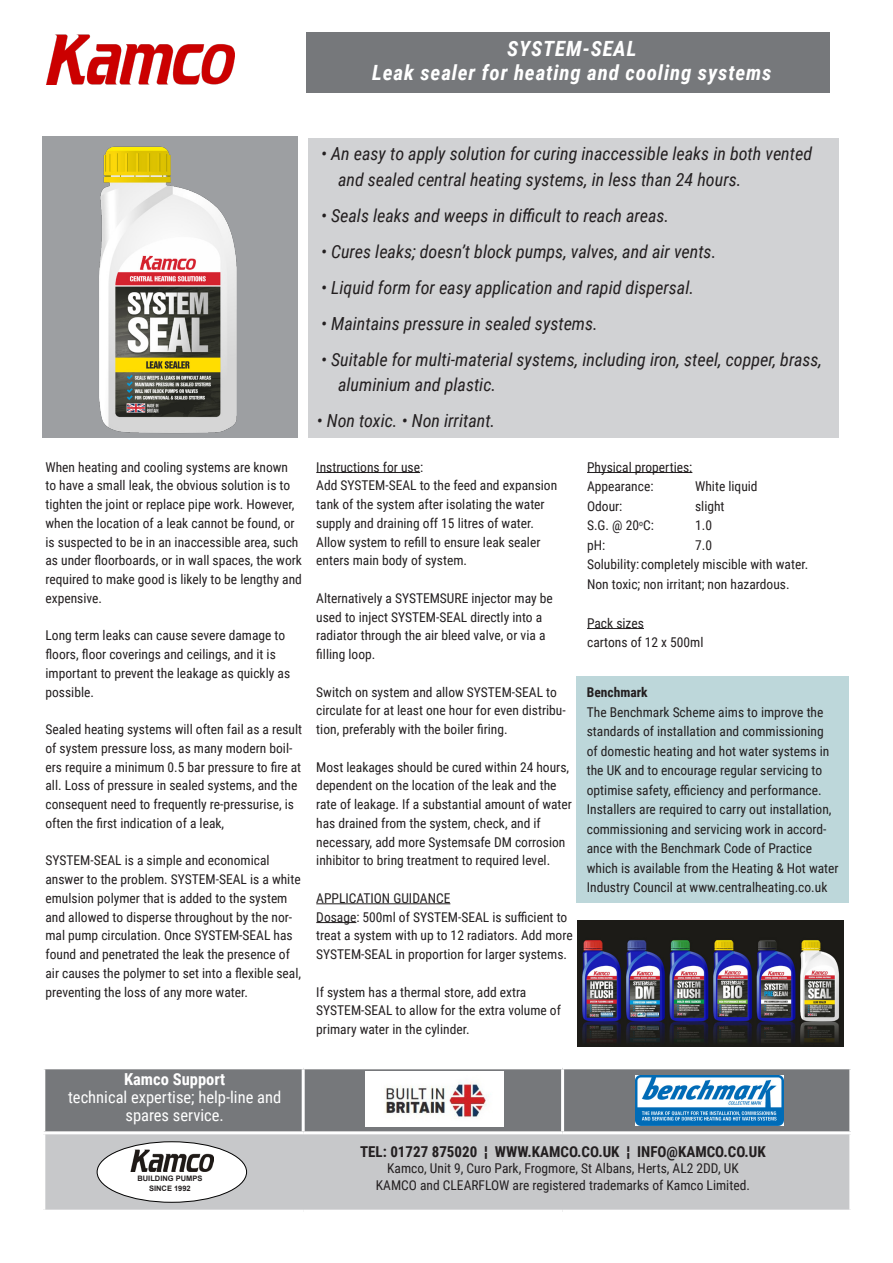
<style>
.page{position:relative;width:893px;height:1263px;background:#fff}
.page>*{position:absolute;margin:0;border:0;box-sizing:border-box;transform-origin:0 0}
.t1{font:italic 700 21px "Roboto Condensed";letter-spacing:.04em;color:#fff}
.t2{font:italic 18px/25.5px "Roboto Condensed";color:#231f20}
.t3{font:16.5px/18px "Roboto Condensed";color:#fff;text-align:center}
.t4{font:700 16.5px "Roboto Condensed";color:#fff}
.t5{font:700 15px "Roboto Condensed";color:#231f20}
.t6{font:13.5px/18.8px "Roboto Condensed";color:#231f20}
.t7{font:700 13.5px "Roboto Condensed";color:#231f20}
.t8{font:700 7.5px "Arial";color:#231f20}
</style>
<div class="page">
<hr style="left:316px;top:472px;width:104px;height:1px;background:#231f20">
<hr style="left:316px;top:903px;width:134px;height:1px;background:#231f20">
<hr style="left:316px;top:922px;width:40px;height:1px;background:#231f20">
<hr style="left:587px;top:472px;width:105px;height:1px;background:#231f20">
<hr style="left:587px;top:628px;width:57px;height:1px;background:#231f20">
<div style="left:576px;top:676px;width:273px;height:226px;background:#bdd7da"></div>
<div style="left:42px;top:136px;width:256px;height:302px;background:#9d9fa2"></div>
<img style="left:46px;top:34px;width:189px;height:51px">
<div style="left:306px;top:32px;width:523px;height:61px;background:#76787b"></div>
<div style="left:45px;top:1069px;width:804px;height:62px;background:#76787b"></div>
<div style="left:44px;top:1133px;width:807px;height:78px;background:#c7c8ca"></div>
<hr style="left:302px;top:1069px;width:3px;height:62px;background:#fff">
<hr style="left:561px;top:1069px;width:3px;height:62px;background:#fff">
<hr style="left:42px;top:1131px;width:261px;height:3px;background:#fff">
<hr style="left:42px;top:1134px;width:3px;height:76px;background:#fff">
<hr style="left:303px;top:1131px;width:260px;height:3px;background:#fff">
<hr style="left:563px;top:1131px;width:289px;height:3px;background:#fff">
<hr style="left:849px;top:1134px;width:3px;height:76px;background:#fff">
<hr style="left:42px;top:1210px;width:261px;height:3px;background:#fff">
<hr style="left:303px;top:1210px;width:260px;height:3px;background:#fff">
<hr style="left:563px;top:1210px;width:289px;height:3px;background:#fff">
<div style="left:97px;top:1142px;width:150px;height:60px;background:#fff;border-radius:50%"></div>
<div style="left:97px;top:1141px;width:150px;height:61px;border:1px solid #000;border-radius:50%"></div>
<img style="left:131px;top:1149px;width:82px;height:22px">
<img style="left:365px;top:1072px;width:139px;height:54px">
<img style="left:99px;top:146px;width:138px;height:287px">
<img style="left:635px;top:1075px;width:148px;height:51px">
<img style="left:578px;top:921px;width:266px;height:126px">
<div style="left:308px;top:138px;width:531px;height:300px;background:#d1d2d4"></div>
<p class="t1" style="left:507px;top:34px;width:131px">SYSTEM-SEAL</p>
<p class="t1" style="left:372px;top:58px;width:401px">Leak sealer for heating and cooling systems</p>
<p class="t6" style="left:46px;top:457px;width:258px">When heating and cooling systems are known to have a small leak, the obvious solution is to tighten the joint or replace pipe work. However, when the location of a leak cannot be found, or is suspected to be in an inaccessible area, such as under floorboards, or in wall spaces, the work required to make good is likely to be lengthy and expensive.</p>
<p class="t6" style="left:46px;top:626px;width:246px">Long term leaks can cause severe damage to floors, floor coverings and ceilings, and it is important to prevent the leakage as quickly as possible.</p>
<p class="t6" style="left:46px;top:719px;width:258px">Sealed heating systems will often fail as a result of system pressure loss, as many modern boil&shy;ers require a minimum 0.5 bar pressure to fire at all. Loss of pressure in sealed systems, and the consequent need to frequently re-pressurise, is often the first indication of a leak,</p>
<p class="t6" style="left:46px;top:851px;width:257px">SYSTEM-SEAL is a simple and economical answer to the problem. SYSTEM-SEAL is a white emulsion polymer that is added to the system and allowed to disperse throughout by the nor&shy;mal pump circulation. Once SYSTEM-SEAL has found and penetrated the leak the presence of air causes the polymer to set into a flexible seal, preventing the loss of any more water.</p>
<p class="t2" style="left:338px;top:140px;width:475px;text-indent:-17px">• An easy to apply solution for curing inaccessible leaks in both vented and sealed central heating systems, in less than 24 hours.</p>
<p class="t2" style="left:321px;top:202px;width:350px">• Seals leaks and weeps in difficult to reach areas.</p>
<p class="t2" style="left:321px;top:238px;width:397px">• Cures leaks; doesn’t block pumps, valves, and air vents.</p>
<p class="t2" style="left:321px;top:274px;width:375px">• Liquid form for easy application and rapid dispersal.</p>
<p class="t2" style="left:321px;top:310px;width:278px">• Maintains pressure in sealed systems.</p>
<p class="t2" style="left:338px;top:346px;width:486px;text-indent:-17px">• Suitable for multi-material systems, including iron, steel, copper, brass, aluminium and plastic.</p>
<p class="t2" style="left:317px;top:407px;width:180px">• Non toxic. • Non irritant.</p>
<p class="t6" style="left:316px;top:457px;width:108px">Instructions for use:</p>
<p class="t6" style="left:316px;top:476px;width:242px">Add SYSTEM-SEAL to the feed and expansion tank of the system after isolating the water supply and draining off 15 litres of water.</p>
<p class="t6" style="left:316px;top:532px;width:226px">Allow system to refill to ensure leak sealer enters main body of system.</p>
<p class="t6" style="left:316px;top:588px;width:238px">Alternatively a SYSTEMSURE injector may be used to inject SYSTEM-SEAL directly into a radiator through the air bleed valve, or via a filling loop.</p>
<p class="t6" style="left:316px;top:682px;width:251px">Switch on system and allow SYSTEM-SEAL to circulate for at least one hour for even distribu&shy;tion, preferably with the boiler firing.</p>
<p class="t6" style="left:316px;top:757px;width:257px">Most leakages should be cured within 24 hours, dependent on the location of the leak and the rate of leakage. If a substantial amount of water has drained from the system, check, and if necessary, add more Systemsafe DM corrosion inhibitor to bring treatment to required level.</p>
<p class="t6" style="left:316px;top:888px;width:136px">APPLICATION GUIDANCE</p>
<p class="t6" style="left:316px;top:907px;width:258px">Dosage: 500ml of SYSTEM-SEAL is sufficient to treat a system with up to 12 radiators. Add more<br>SYSTEM-SEAL in proportion for larger systems.</p>
<p class="t6" style="left:316px;top:982px;width:246px">If system has a thermal store, add extra<br>SYSTEM-SEAL to allow for the extra volume of primary water in the cylinder.</p>
<p class="t6" style="left:587px;top:457px;width:107px">Physical properties:</p>
<p class="t6" style="left:587px;top:476px;width:68px">Appearance:</p>
<p class="t6" style="left:695px;top:476px;width:64px">White liquid</p>
<p class="t6" style="left:587px;top:496px;width:37px">Odour:</p>
<p class="t6" style="left:695px;top:496px;width:31px">slight</p>
<p class="t6" style="left:587px;top:515px;width:68px">S.G. @ 20<sup>o</sup>C:</p>
<p class="t6" style="left:695px;top:515px;width:18px">1.0</p>
<p class="t6" style="left:587px;top:535px;width:20px">pH:</p>
<p class="t6" style="left:695px;top:535px;width:18px">7.0</p>
<p class="t6" style="left:587px;top:554px;width:223px">Solubility: completely miscible with water.</p>
<p class="t6" style="left:587px;top:574px;width:204px">Non toxic; non irritant; non hazardous.</p>
<p class="t6" style="left:587px;top:613px;width:58px">Pack sizes</p>
<p class="t6" style="left:587px;top:632px;width:118px">cartons of 12 x 500ml</p>
<p class="t7" style="left:587px;top:683px;width:62px">Benchmark</p>
<p class="t6" style="left:587px;top:702px;width:253px;line-height:19.5px">The Benchmark Scheme aims to improve the standards of installation and commissioning<br>of domestic heating and hot water systems in the UK and to encourage regular servicing to optimise safety, efficiency and performance.<br>Installers are required to carry out installation, commissioning and servicing work in accord&shy;ance with the Benchmark Code of Practice which is available from the Heating &amp; Hot water Industry Council at www.centralheating.co.uk</p>
<p class="t4" style="left:124px;top:1068px;width:103px">Kamco Support</p>
<p class="t3" style="left:68px;top:1088px;width:215px">technical expertise; help-line and spares service.</p>
<p class="t8" style="left:137px;top:1173px;width:67px">BUILDING PUMPS</p>
<p class="t8" style="left:149px;top:1183px;width:43px">SINCE 1992</p>
<p class="t5" style="left:360px;top:1141px;width:407px">TEL: 01727 875020 ¦ WWW.KAMCO.CO.UK ¦ INFO@KAMCO.CO.UK</p>
<p class="t6" style="left:387px;top:1158px;width:353px">Kamco, Unit 9, Curo Park, Frogmore, St Albans, Herts, AL2 2DD, UK</p>
<p class="t6" style="left:376px;top:1175px;width:375px">KAMCO and CLEARFLOW are registered trademarks of Kamco Limited.</p>
</div>
